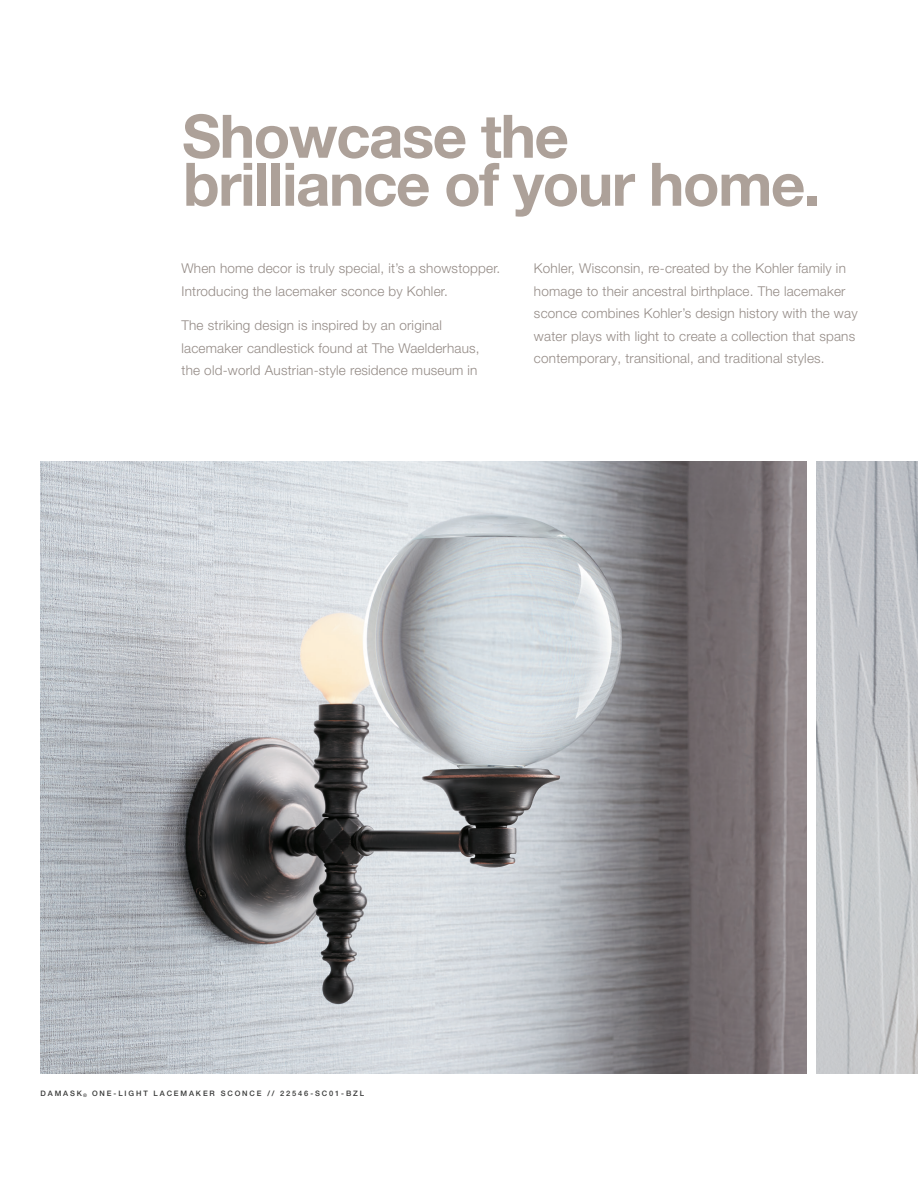
<style>
.page{position:relative;width:918px;height:1188px;background:#fff}
.page>*{position:absolute;margin:0;border:0;box-sizing:border-box;transform-origin:0 0}
.t1{font:700 60px/48px "Helvetica Neue LT Pro";letter-spacing:-.025em;color:#ada199}
.t2{font:300 13.5px/22.5px "Helvetica Neue LT Pro";letter-spacing:.015em;color:#948b86}
.t3{font:500 7.5px "Helvetica Neue LT Pro";letter-spacing:.25em;color:#373837}
</style>
<div class="page">
<img style="left:40px;top:461px;width:767px;height:612px">
<img style="left:816px;top:461px;width:102px;height:612px">
<h1 class="t1" style="left:182px;top:111px;width:640px">Showcase the brilliance of your home.</h1>
<p class="t2" style="left:182px;top:257px;width:320px">When home decor is truly special, it’s a showstopper.<br>Introducing the lacemaker sconce by Kohler.</p>
<p class="t2" style="left:182px;top:314px;width:300px">The striking design is inspired by an original lacemaker candlestick found at The Waelderhaus, the old-world Austrian-style residence museum in</p>
<p class="t2" style="left:534px;top:257px;width:325px">Kohler, Wisconsin, re-created by the Kohler family in homage to their ancestral birthplace. The lacemaker sconce combines Kohler’s design history with the way water plays with light to create a collection that spans contemporary, transitional, and traditional styles.</p>
<p class="t3" style="left:40px;top:1089px;width:325px">DAMASK<sub>®</sub> ONE-LIGHT LACEMAKER SCONCE // 22546-SC01-BZL</p>
</div>
